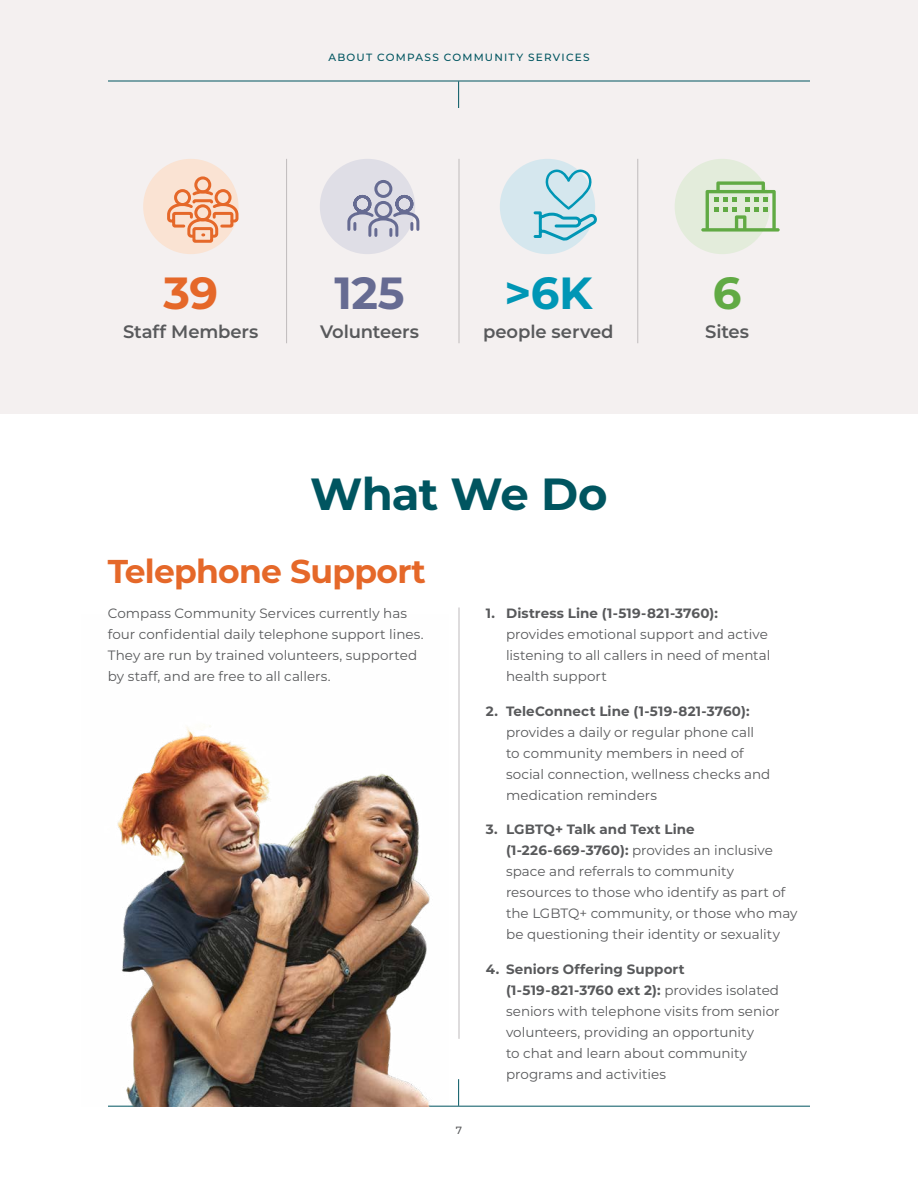
<style>
.page{position:relative;width:918px;height:1188px;background:#fff}
.page>*{position:absolute;margin:0;border:0;box-sizing:border-box;transform-origin:0 0}
.t1{font:700 45px "Montserrat";letter-spacing:-.02em;color:#005560}
.t2{font:700 45px "Montserrat";color:#666b92}
.t3{font:700 45px "Montserrat";color:#0096b5}
.t4{font:700 45px "Montserrat";color:#e56829}
.t5{font:700 45px "Montserrat";color:#61aa44}
.t6{font:700 33px "Montserrat";letter-spacing:-.025em;color:#e56829}
.t7{font:600 18px "Montserrat";letter-spacing:-.005em;color:#58595b}
.t8{font:13.5px/21px "Montserrat";color:#58595b}
.t9{font:700 13.5px "Montserrat";letter-spacing:.01em;color:#58595b}
.t10{font:500 10.5px "Montserrat";letter-spacing:.115em;color:#005560}
.t11{font:500 10.5px "Montserrat";color:#58595b}
.s1{font-weight:700}
</style>
<div class="page">
<hr style="left:459px;top:608px;width:1px;height:431px;background:#bfbbbc">
<div style="left:0;top:0;width:918px;height:414px;background:#f4f0f0"></div>
<hr style="left:108px;top:81px;width:702px;height:1px;background:#005560">
<svg style="left:458px;top:81px;width:1px;height:27px"></svg>
<hr style="left:108px;top:1106px;width:702px;height:1px;background:#005560">
<svg style="left:458px;top:1079px;width:1px;height:27px"></svg>
<hr style="left:286px;top:159px;width:1px;height:184px;background:#bfbbbc">
<hr style="left:459px;top:159px;width:1px;height:184px;background:#bfbbbc">
<hr style="left:638px;top:159px;width:1px;height:184px;background:#bfbbbc">
<img style="left:108px;top:725px;width:340px;height:382px">
<div style="left:320px;top:159px;width:95px;height:95px;background:#dfdee6;border-radius:50%"></div>
<svg style="left:347px;top:180px;width:73px;height:58px"></svg>
<div style="left:143px;top:159px;width:95px;height:95px;background:#fae3d3;border-radius:50%"></div>
<svg style="left:167px;top:175px;width:72px;height:69px"></svg>
<div style="left:500px;top:159px;width:95px;height:95px;background:#d5e7ee;border-radius:50%"></div>
<svg style="left:533px;top:169px;width:64px;height:74px"></svg>
<div style="left:675px;top:159px;width:95px;height:95px;background:#e3ecdb;border-radius:50%"></div>
<svg style="left:701px;top:181px;width:79px;height:51px"></svg>
<p class="t10" style="left:328px;top:50px;width:263px">ABOUT COMPASS COMMUNITY SERVICES</p>
<h1 class="t4" style="left:164px;top:261px;width:56px">39</h1>
<h3 class="t7" style="left:123px;top:319px;width:137px">Staff Members</h3>
<h1 class="t2" style="left:335px;top:261px;width:72px">125</h1>
<h3 class="t7" style="left:320px;top:319px;width:101px">Volunteers</h3>
<h1 class="t3" style="left:504px;top:261px;width:89px">&gt;6K</h1>
<h3 class="t7" style="left:483px;top:319px;width:132px">people served</h3>
<h1 class="t1" style="left:310px;top:461px;width:299px">What We Do</h1>
<h1 class="t5" style="left:713px;top:261px;width:30px">6</h1>
<h3 class="t7" style="left:705px;top:319px;width:45px">Sites</h3>
<h2 class="t6" style="left:108px;top:548px;width:320px">Telephone Support</h2>
<p class="t8" style="left:108px;top:602px;width:317px">Compass Community Services currently has four confidential daily telephone support lines.<br>They are run by trained volunteers, supported by staff, and are free to all callers.</p>
<p class="t9" style="left:486px;top:604px;width:234px">1. Distress Line (1-519-821-3760):</p>
<p class="t8" style="left:506px;top:623px;width:266px">provides emotional support and active listening to all callers in need of mental health support</p>
<p class="t9" style="left:486px;top:701px;width:265px">2. TeleConnect Line (1-519-821-3760):</p>
<p class="t8" style="left:506px;top:721px;width:266px">provides a daily or regular phone call to community members in need of social connection, wellness checks and medication reminders</p>
<p class="t8" style="left:506px;top:818px;width:293px;text-indent:-20px"><span class="s1">3. LGBTQ+ Talk and Text Line (1-226-669-3760):</span> provides an inclusive space and referrals to community resources to those who identify as part of the LGBTQ+ community, or those who may be questioning their identity or sexuality</p>
<p class="t8" style="left:506px;top:958px;width:275px;text-indent:-20px"><span class="s1">4. Seniors Offering Support (1-519-821-3760 ext 2):</span> provides isolated seniors with telephone visits from senior volunteers, providing an opportunity<br>to chat and learn about community programs and activities</p>
<p class="t11" style="left:456px;top:1123px;width:8px">7</p>
</div>
